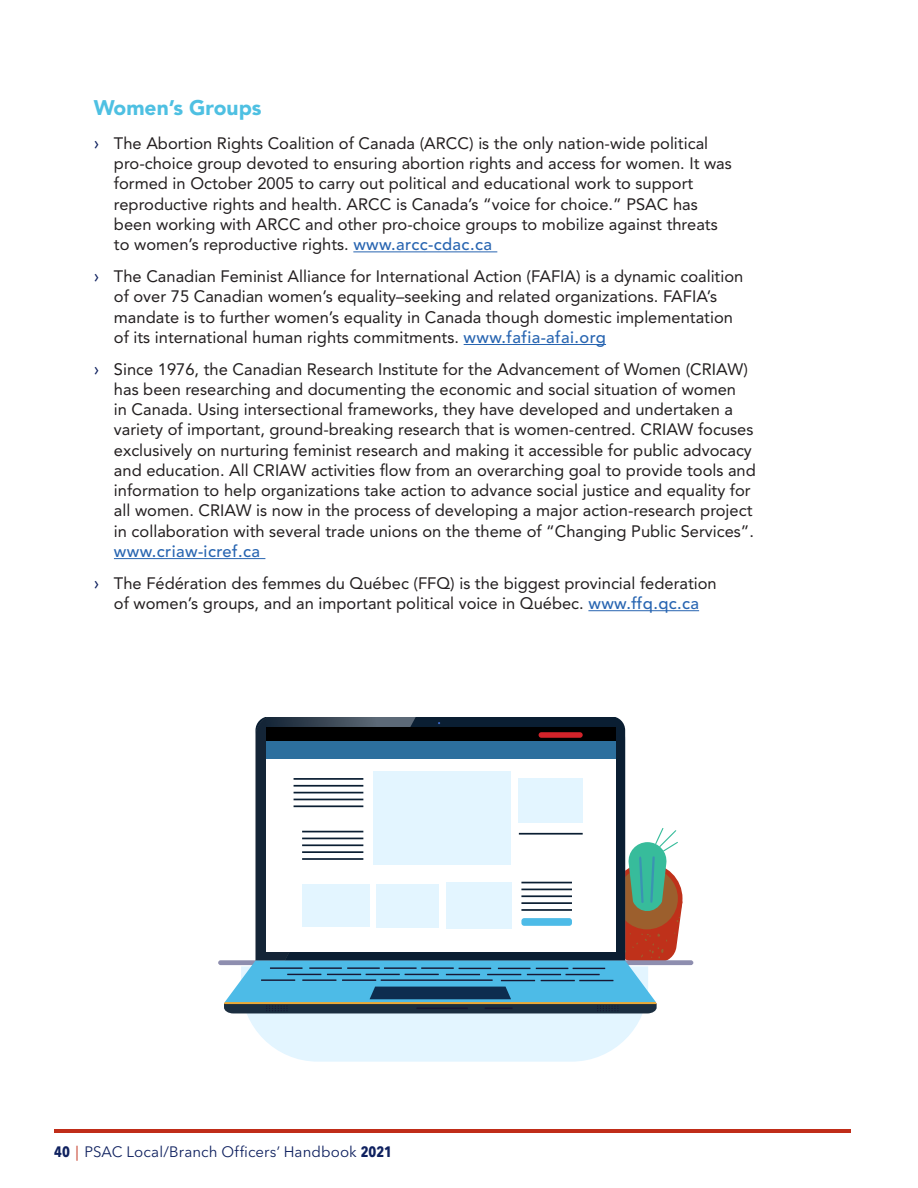
<style>
.page{position:relative;width:918px;height:1188px;background:#fff}
.page>*{position:absolute;margin:0;border:0;box-sizing:border-box;transform-origin:0 0}
.Subhead-3{font:900 21px "Avenir LT Std";color:#4ec0e2}
.t1{font:16.5px/20.2px "Avenir LT Std";color:#231f20}
.t2{font:15px "Avenir Next LT Pro";letter-spacing:.005em;color:#0f215f}
.s1{font-size:18px;color:#0f215f}
.s2{font-weight:500;color:#2865b1}
.s3{font-weight:700;font-stretch:condensed}
.s4{font-stretch:condensed;color:#c02d19}
</style>
<div class="page">
<hr style="left:54px;top:1129px;width:796px;height:4px;background:#c02d19">
<hr style="left:353px;top:251px;width:144px;height:1px;background:#2865b1">
<hr style="left:464px;top:344px;width:142px;height:1px;background:#2865b1">
<hr style="left:114px;top:558px;width:151px;height:1px;background:#2865b1">
<hr style="left:588px;top:610px;width:111px;height:1px;background:#2865b1">
<div style="left:218px;top:960px;width:475px;height:5px;background:#8e8eaf;border-radius:2px"></div>
<svg style="left:224px;top:717px;width:458px;height:345px"></svg>
<hr style="left:416px;top:1007px;width:52px;height:2px;background:#171733">
<hr style="left:485px;top:1007px;width:28px;height:2px;background:#171733">
<div style="left:267px;top:727px;width:349px;height:225px;background:#fff"></div>
<div style="left:267px;top:728px;width:349px;height:14px;background:#000"></div>
<div style="left:539px;top:732px;width:44px;height:6px;background:#d2232a;border-radius:3px"></div>
<div style="left:521px;top:918px;width:51px;height:8px;background:#4dbbe7;border-radius:3px"></div>
<div style="left:267px;top:742px;width:349px;height:17px;background:#2c6f9e"></div>
<div style="left:373px;top:771px;width:138px;height:94px;background:#e3f5ff"></div>
<div style="left:518px;top:779px;width:65px;height:44px;background:#e3f5ff"></div>
<div style="left:303px;top:884px;width:67px;height:43px;background:#e3f5ff"></div>
<div style="left:376px;top:884px;width:63px;height:44px;background:#e3f5ff"></div>
<div style="left:446px;top:882px;width:65px;height:46px;background:#e3f5ff"></div>
<hr style="left:294px;top:778px;width:69px;height:2px;background:#0a1e32">
<hr style="left:294px;top:785px;width:69px;height:2px;background:#0a1e32">
<hr style="left:294px;top:792px;width:69px;height:1px;background:#0a1e32">
<hr style="left:294px;top:799px;width:69px;height:1px;background:#0a1e32">
<hr style="left:294px;top:805px;width:69px;height:2px;background:#0a1e32">
<hr style="left:302px;top:831px;width:61px;height:1px;background:#0a1e32">
<hr style="left:302px;top:838px;width:61px;height:1px;background:#0a1e32">
<hr style="left:302px;top:844px;width:61px;height:2px;background:#0a1e32">
<hr style="left:302px;top:851px;width:61px;height:2px;background:#0a1e32">
<hr style="left:302px;top:858px;width:61px;height:2px;background:#0a1e32">
<hr style="left:521px;top:882px;width:51px;height:1px;background:#0a1e32">
<hr style="left:519px;top:833px;width:64px;height:2px;background:#0a1e32">
<hr style="left:521px;top:889px;width:51px;height:1px;background:#0a1e32">
<hr style="left:521px;top:895px;width:51px;height:2px;background:#0a1e32">
<hr style="left:521px;top:902px;width:51px;height:2px;background:#0a1e32">
<hr style="left:521px;top:909px;width:51px;height:2px;background:#0a1e32">
<p class="Subhead-3" style="left:94px;top:95px;width:169px">Women’s Groups</p>
<p class="t1" style="left:114px;top:133px;width:619px;text-indent:-20px"><span class="s1">›</span> The Abortion Rights Coalition of Canada (ARCC) is the only nation-wide political pro-choice group devoted to ensuring abortion rights and access for women. It was formed in October 2005 to carry out political and educational work to support reproductive rights and health. ARCC is Canada’s “voice for choice. ” PSAC has been working with ARCC and other pro-choice groups to mobilize against threats to women’s reproductive rights. <span class="s2">www.arcc-cdac.ca</span></p>
<p class="t1" style="left:114px;top:266px;width:631px;text-indent:-20px"><span class="s1">›</span> The Canadian Feminist Alliance for International Action (FAFIA) is a dynamic coalition of over 75 Canadian women’s equality–seeking and related organizations. FAFIA’s mandate is to further women’s equality in Canada though domestic implementation of its international human rights commitments. <span class="s2">www.fafia-afai.org</span></p>
<p class="t1" style="left:114px;top:359px;width:643px;text-indent:-20px"><span class="s1">›</span> Since 1976, the Canadian Research Institute for the Advancement of Women (CRIAW) has been researching and documenting the economic and social situation of women<br>in Canada. Using intersectional frameworks, they have developed and undertaken a variety of important, ground-breaking research that is women-centred. CRIAW focuses exclusively on nurturing feminist research and making it accessible for public advocacy and education. All CRIAW activities flow from an overarching goal to provide tools and information to help organizations take action to advance social justice and equality for all women. CRIAW is now in the process of developing a major action-research project in collaboration with several trade unions on the theme of “Changing Public Services”. <span class="s2">www.criaw-icref.ca</span></p>
<p class="t1" style="left:94px;top:573px;width:625px;text-align:center"><span class="s1">›</span> The Fédération des femmes du Québec (FFQ) is the biggest provincial federation of women’s groups, and an important political voice in Québec. <span class="s2">www.ffq.qc.ca</span></p>
<p class="t2" style="left:54px;top:1143px;width:340px"><span class="s3">40</span> <span class="s4">|</span> PSAC Local/Branch Officers’ Handbook <span class="s3">2021</span></p>
</div>
